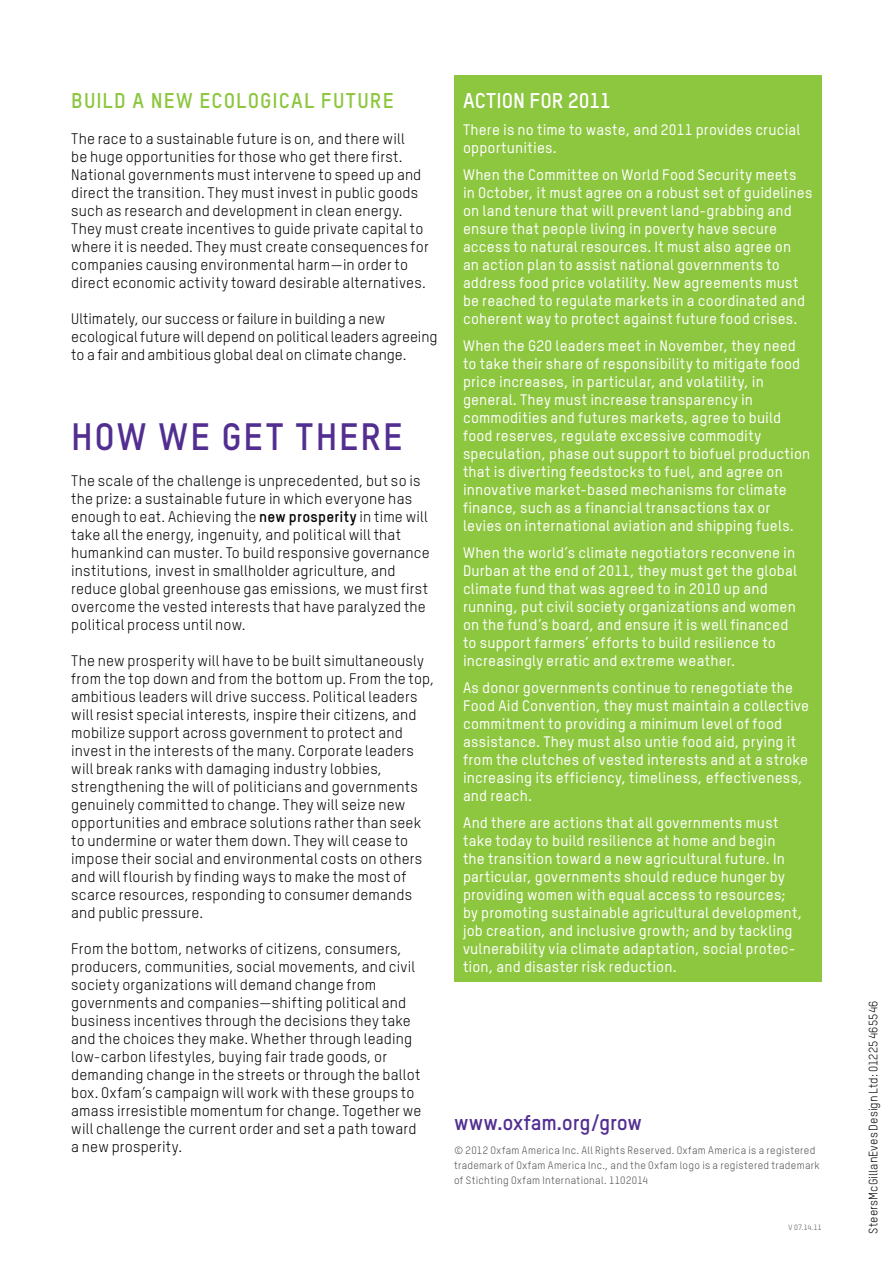
<style>
.page{position:relative;width:893px;height:1263px;background:#fff}
.page>*{position:absolute;margin:0;border:0;box-sizing:border-box;transform-origin:0 0}
.t1{font:700 37.5px "Oxfam TSTARPRO";letter-spacing:.05em;color:#522e91}
.t2{font:700 21px "Oxfam TSTARPRO";letter-spacing:.06em;color:#8dc63f}
.t3{font:700 21px "Oxfam TSTARPRO";letter-spacing:-.005em;color:#522e91}
.t4{font:700 21px "Oxfam TSTARPRO";letter-spacing:.005em;color:#fff}
.t5{font:15px/18px "Oxfam TSTARPRO";letter-spacing:.01em;color:#000}
.t6{font:500 15px/18px "Oxfam TSTARPRO";letter-spacing:.01em;color:#fff}
.t7{font:12px "Oxfam TSTARPRO";letter-spacing:.01em;color:#000}
.t8{font:10.5px/15px "Oxfam TSTARPRO";letter-spacing:.03em;color:#4d4d4d}
.t9{font:7.5px "Oxfam TSTARPRO";color:#4d4d4d}
.s1{font-weight:700}
</style>
<div class="page">
<div style="left:454px;top:75px;width:367px;height:906px;background:#8dc63f"></div>
<h2 class="t2" style="left:71px;top:88px;width:94px">BUILD A NEW</h2>
<h2 class="t2" style="left:199px;top:88px;width:183px">ECOLOGICAL FUTURE</h2>
<p class="t5" style="left:71px;top:130px;width:359px">The race to a sustainable future is on, and there will<br>be huge opportunities for those who get there first.<br>National governments must intervene to speed up and direct the transition. They must invest in public goods such as research and development in clean energy.<br>They must create incentives to guide private capital to where it is needed. They must create consequences for companies causing environmental harm—in order to direct economic activity toward desirable alternatives.</p>
<p class="t5" style="left:71px;top:310px;width:368px">Ultimately, our success or failure in building a new ecological future will depend on political leaders agreeing to a fair and ambitious global deal on climate change.</p>
<h1 class="t1" style="left:71px;top:414px;width:333px">How we get there</h1>
<p class="t5" style="left:71px;top:472px;width:360px">The scale of the challenge is unprecedented, but so is the prize: a sustainable future in which everyone has enough to eat. Achieving the <span class="s1">new prosperity</span> in time will take all the energy, ingenuity, and political will that humankind can muster. To build responsive governance institutions, invest in smallholder agriculture, and reduce global greenhouse gas emissions, we must first overcome the vested interests that have paralyzed the political process until now.</p>
<p class="t5" style="left:71px;top:652px;width:364px">The new prosperity will have to be built simultaneously from the top down and from the bottom up. From the top, ambitious leaders will drive success. Political leaders will resist special interests, inspire their citizens, and mobilize support across government to protect and invest in the interests of the many. Corporate leaders will break ranks with damaging industry lobbies, strengthening the will of politicians and governments genuinely committed to change. They will seize new opportunities and embrace solutions rather than seek to undermine or water them down. They will cease to impose their social and environmental costs on others and will flourish by finding ways to make the most of scarce resources, responding to consumer demands and public pressure.</p>
<p class="t5" style="left:71px;top:940px;width:351px">From the bottom, networks of citizens, consumers, producers, communities, social movements, and civil society organizations will demand change from governments and companies—shifting political and business incentives through the decisions they take and the choices they make. Whether through leading low-carbon lifestyles, buying fair trade goods, or demanding change in the streets or through the ballot box. Oxfam’s campaign will work with these groups to amass irresistible momentum for change. Together we will challenge the current order and set a path toward a new prosperity.</p>
<h2 class="t4" style="left:463px;top:88px;width:34px">ACTION</h2>
<h2 class="t4" style="left:529px;top:88px;width:83px">FOR 2011</h2>
<p class="t6" style="left:463px;top:121px;width:339px">There is no time to waste, and 2011 provides crucial opportunities.</p>
<p class="t6" style="left:463px;top:166px;width:351px">When the Committee on World Food Security meets<br>in October, it must agree on a robust set of guidelines on land tenure that will prevent land-grabbing and ensure that people living in poverty have secure access to natural resources. It must also agree on<br>an action plan to assist national governments to address food price volatility. New agreements must be reached to regulate markets in a coordinated and coherent way to protect against future food crises.</p>
<p class="t6" style="left:463px;top:337px;width:349px">When the G20 leaders meet in November, they need to take their share of responsibility to mitigate food price increases, in particular, and volatility, in general. They must increase transparency in commodities and futures markets, agree to build food reserves, regulate excessive commodity speculation, phase out support to biofuel production that is diverting feedstocks to fuel, and agree on innovative market-based mechanisms for climate finance, such as a financial transactions tax or levies on international aviation and shipping fuels.</p>
<p class="t6" style="left:463px;top:544px;width:335px">When the world’s climate negotiators reconvene in Durban at the end of 2011, they must get the global climate fund that was agreed to in 2010 up and running, put civil society organizations and women on the fund’s board, and ensure it is well financed to support farmers’ efforts to build resilience to increasingly erratic and extreme weather.</p>
<p class="t6" style="left:463px;top:679px;width:347px">As donor governments continue to renegotiate the Food Aid Convention, they must maintain a collective commitment to providing a minimum level of food assistance. They must also untie food aid, prying it from the clutches of vested interests and at a stroke increasing its efficiency, timeliness, effectiveness, and reach.</p>
<p class="t6" style="left:463px;top:814px;width:341px">And there are actions that all governments must take today to build resilience at home and begin<br>the transition toward a new agricultural future. In particular, governments should reduce hunger by providing women with equal access to resources; by promoting sustainable agricultural development, job creation, and inclusive growth; and by tackling vulnerability via climate adaptation, social protec&shy;tion, and disaster risk reduction.</p>
<h2 class="t3" style="left:454px;top:1110px;width:190px">www.oxfam.org/grow</h2>
<p class="t8" style="left:454px;top:1143px;width:367px">© 2012 Oxfam America Inc. All Rights Reserved. Oxfam America is a registered trademark of Oxfam America Inc., and the Oxfam logo is a registered trademark of Stichting Oxfam International. 1102014</p>
<p class="t9" style="left:788px;top:1223px;width:35px">V 07.14.11</p>
<p class="t7" style="left:866px;top:1234px;width:234px;rotate:-90deg">SteersMcGillanEves Design Ltd: 01225 465546</p>
</div>
